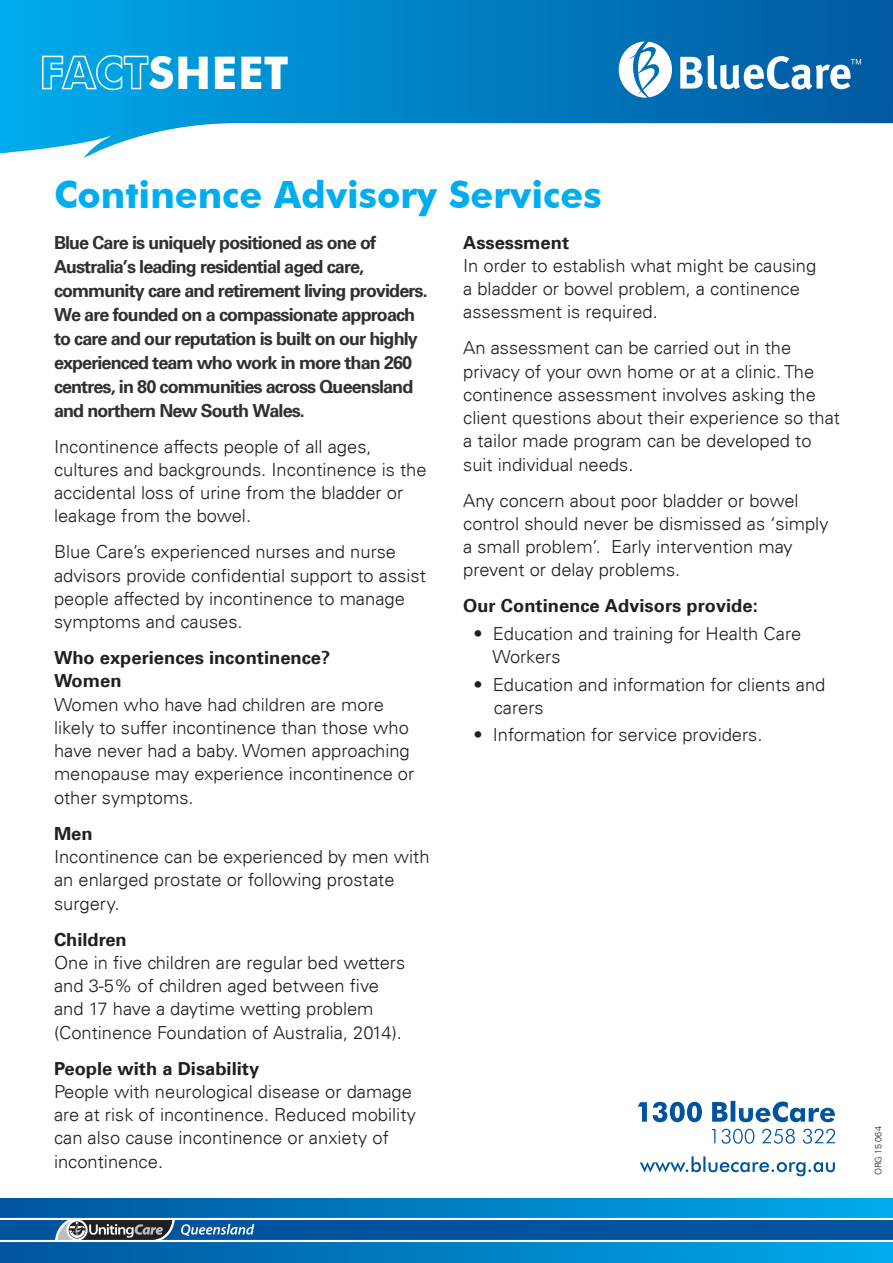
<style>
.page{position:relative;width:893px;height:1263px;background:#fff}
.page>*{position:absolute;margin:0;border:0;box-sizing:border-box;transform-origin:0 0}
.t1{font:700 45px "Futura BT";letter-spacing:.01em;color:#fff}
.t2{font:700 37.5px "Futura BT";color:#00aeef}
.t3{font:300 18px/23.2px "Univers LT";color:#231f20}
.t4{font:700 18px/24px "Univers";letter-spacing:-.05em;color:#312f30}
.t5{font:700 18px "Univers";color:#231f20}
.t6{font:700 18px "Univers LT";color:#231f20}
.t7{font:300 9px "Univers LT";color:#231f20}
</style>
<div class="page">
<svg style="left:0;top:0;width:893px;height:158px"></svg>
<div style="left:0;top:1198px;width:893px;height:65px;background:linear-gradient(to right,#01549d,#00aaeb)"></div>
<svg style="left:0;top:1220px;width:893px;height:20px;background:#135999"></svg>
<hr style="left:0;top:1218px;width:893px;height:2px;background:#fff">
<hr style="left:0;top:1240px;width:893px;height:2px;background:#fff">
<svg style="left:619px;top:41px;width:53px;height:57px"></svg>
<svg style="left:680px;top:55px;width:181px;height:35px"></svg>
<svg style="left:41px;top:54px;width:108px;height:37px;background:#32b4e8"></svg>
<svg style="left:638px;top:1101px;width:197px;height:21px"></svg>
<svg style="left:712px;top:1129px;width:123px;height:15px"></svg>
<svg style="left:640px;top:1156px;width:195px;height:20px"></svg>
<h1 class="t1" style="left:149px;top:45px;width:142px">SHEET</h1>
<p class="t2" style="left:54px;top:172px;width:549px">Continence Advisory Services</p>
<p class="t4" style="left:54px;top:231px;width:375px">Blue Care is uniquely positioned as one of Australia’s leading residential aged care, community care and retirement living providers.<br>We are founded on a compassionate approach to care and our reputation is built on our highly experienced team who work in more than 260 centres, in 80 communities across Queensland and northern New South Wales.</p>
<p class="t3" style="left:54px;top:435px;width:374px">Incontinence affects people of all ages, cultures and backgrounds. Incontinence is the accidental loss of urine from the bladder or leakage from the bowel.</p>
<p class="t3" style="left:54px;top:540px;width:373px">Blue Care’s experienced nurses and nurse advisors provide confidential support to assist people affected by incontinence to manage symptoms and causes.</p>
<p class="t5" style="left:54px;top:647px;width:278px">Who experiences incontinence?</p>
<p class="t6" style="left:54px;top:671px;width:69px">Women</p>
<p class="t3" style="left:54px;top:693px;width:362px">Women who have had children are more likely to suffer incontinence than those who have never had a baby. Women approaching menopause may experience incontinence or other symptoms.</p>
<p class="t6" style="left:54px;top:823px;width:40px">Men</p>
<p class="t3" style="left:54px;top:845px;width:377px">Incontinence can be experienced by men with an enlarged prostate or following prostate surgery.</p>
<p class="t6" style="left:54px;top:929px;width:74px">Children</p>
<p class="t3" style="left:54px;top:951px;width:353px">One in five children are regular bed wetters and 3-5% of children aged between five and 17 have a daytime wetting problem (Continence Foundation of Australia, 2014).</p>
<p class="t6" style="left:54px;top:1058px;width:207px">People with a Disability</p>
<p class="t3" style="left:54px;top:1080px;width:363px">People with neurological disease or damage are at risk of incontinence. Reduced mobility can also cause incontinence or anxiety of incontinence.</p>
<p class="t5" style="left:463px;top:232px;width:108px">Assessment</p>
<p class="t3" style="left:463px;top:254px;width:355px">In order to establish what might be causing a bladder or bowel problem, a continence assessment is required.</p>
<p class="t3" style="left:463px;top:336px;width:378px">An assessment can be carried out in the privacy of your own home or at a clinic. The continence assessment involves asking the client questions about their experience so that a tailor made program can be developed to suit individual needs.</p>
<p class="t3" style="left:463px;top:489px;width:367px">Any concern about poor bladder or bowel control should never be dismissed as ‘simply a small problem’. Early intervention may prevent or delay problems.</p>
<p class="t5" style="left:463px;top:595px;width:296px">Our Continence Advisors provide:</p>
<p class="t3" style="left:492px;top:622px;width:310px;text-indent:-19px">• Education and training for Health Care<br>Workers</p>
<p class="t3" style="left:494px;top:673px;width:333px;text-indent:-20px">• Education and information for clients and carers</p>
<p class="t3" style="left:473px;top:723px;width:291px">• Information for service providers.</p>
<p class="t7" style="left:873px;top:1175px;width:50px;rotate:-90deg">ORG 15 064</p>
</div>
